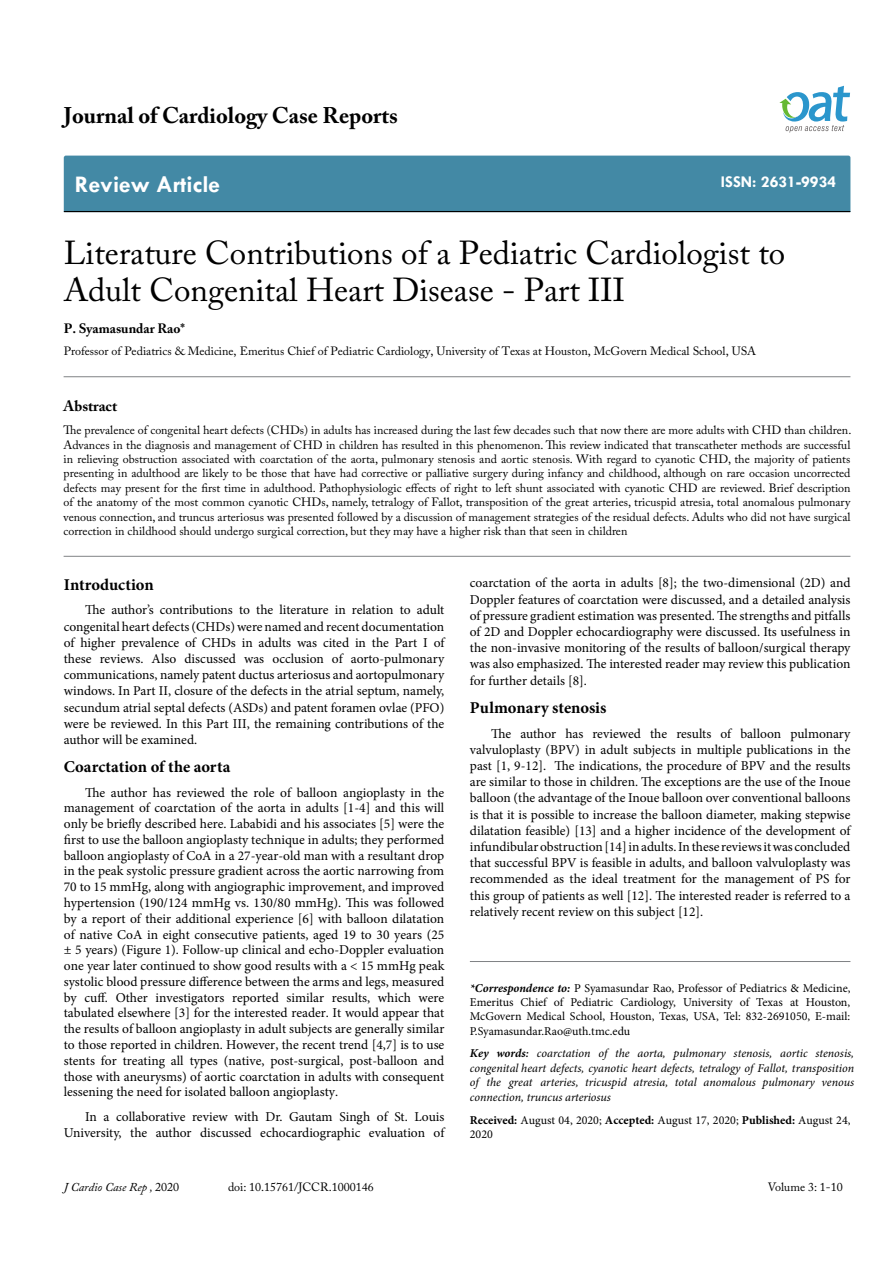
<style>
.page{position:relative;width:893px;height:1263px;background:#fff}
.page>*{position:absolute;margin:0;border:0;box-sizing:border-box;transform-origin:0 0}
.t1{font:33px/37.5px "Adobe Caslon Pro";color:#000}
.t2{font:700 24px "Tw Cen";color:#fff}
.t3{font:700 22.5px "Adobe Caslon Pro";color:#000}
.t4{font:700 16.5px "Minion Pro";color:#000}
.t5{font:700 16.5px "Tw Cen";color:#fff}
.t6{font:700 15px "Adobe Caslon Pro";color:#000}
.t7{font:13.5px/16.2px "Minion Pro";color:#000;text-align:justify}
.t8{font:700 13.5px "Adobe Caslon Pro";color:#000}
.t9{font:12px/14.4px "Adobe Caslon Pro";color:#000;text-align:justify}
.t10{font:12px/14.4px "Minion Pro";color:#000;text-align:justify}
.t11{font:italic 12px/14.4px "Minion Pro";color:#000;text-align:justify}
.t12{font:italic 12px "Adobe Caslon Pro";color:#000}
.s1{font-weight:700;font-style:italic}
.s2{font-weight:700}
.s3{font-weight:600}
.s4{font-style:normal}
</style>
<div class="page">
<div style="left:64px;top:156px;width:786px;height:55px;background:#4389a5"></div>
<hr style="left:64px;top:211px;width:786px;height:1px;background:#000">
<svg style="left:779px;top:86px;width:71px;height:47px"></svg>
<hr style="left:64px;top:376px;width:786px;height:1px;background:#808285">
<hr style="left:64px;top:556px;width:786px;height:1px;background:#808285">
<hr style="left:470px;top:961px;width:380px;height:1px;background:#808285">
<h3 class="t3" style="left:64px;top:102px;width:335px">Journal of Cardiology Case Reports</h3>
<h2 class="t2" style="left:75px;top:170px;width:147px">Review Article</h2>
<p class="t5" style="left:721px;top:172px;width:117px">ISSN: 2631-9934</p>
<h1 class="t1" style="left:64px;top:234px;width:723px">Literature Contributions of a Pediatric Cardiologist to<br>Adult Congenital Heart Disease - Part III</h1>
<p class="t8" style="left:64px;top:321px;width:123px">P. Syamasundar Rao*</p>
<p class="t9" style="left:64px;top:344px;width:694px">Professor of Pediatrics &amp; Medicine, Emeritus Chief of Pediatric Cardiology, University of Texas at Houston, McGovern Medical School, USA</p>
<p class="t6" style="left:64px;top:397px;width:55px">Abstract</p>
<p class="t9" style="left:64px;top:423px;width:789px">The prevalence of congenital heart defects (CHDs) in adults has increased during the last few decades such that now there are more adults with CHD than children.<br>Advances in the diagnosis and management of CHD in children has resulted in this phenomenon. This review indicated that transcatheter methods are successful in relieving obstruction associated with coarctation of the aorta, pulmonary stenosis and aortic stenosis. With regard to cyanotic CHD, the majority of patients presenting in adulthood are likely to be those that have had corrective or palliative surgery during infancy and childhood, although on rare occasion uncorrected defects may present for the first time in adulthood. Pathophysiologic effects of right to left shunt associated with cyanotic CHD are reviewed. Brief description of the anatomy of the most common cyanotic CHDs, namely, tetralogy of Fallot, transposition of the great arteries, tricuspid atresia, total anomalous pulmonary venous connection, and truncus arteriosus was presented followed by a discussion of management strategies of the residual defects. Adults who did not have surgical correction in childhood should undergo surgical correction, but they may have a higher risk than that seen in children</p>
<p class="t4" style="left:64px;top:573px;width:91px">Introduction</p>
<p class="t7" style="left:64px;top:602px;width:382px;text-indent:21px">The author’s contributions to the literature in relation to adult congenital heart defects (CHDs) were named and recent documentation of higher prevalence of CHDs in adults was cited in the Part I of these reviews. Also discussed was occlusion of aorto-pulmonary communications, namely patent ductus arteriosus and aortopulmonary windows. In Part II, closure of the defects in the atrial septum, namely, secundum atrial septal defects (ASDs) and patent foramen ovlae (PFO) were be reviewed. In this Part III, the remaining contributions of the author will be examined.</p>
<p class="t4" style="left:64px;top:755px;width:168px">Coarctation of the aorta</p>
<p class="t7" style="left:64px;top:784px;width:382px;line-height:15.8px;text-indent:21px">The author has reviewed the role of balloon angioplasty in the management of coarctation of the aorta in adults [1-4] and this will only be briefly described here. Lababidi and his associates [5] were the first to use the balloon angioplasty technique in adults; they performed balloon angioplasty of CoA in a 27-year-old man with a resultant drop in the peak systolic pressure gradient across the aortic narrowing from 70 to 15 mmHg, along with angiographic improvement, and improved hypertension (190/124 mmHg vs. 130/80 mmHg). This was followed by a report of their additional experience [6] with balloon dilatation of native CoA in eight consecutive patients, aged 19 to 30 years (25 ± 5 years) (Figure 1). Follow-up clinical and echo-Doppler evaluation one year later continued to show good results with a &lt; 15 mmHg peak systolic blood pressure difference between the arms and legs, measured by cuff. Other investigators reported similar results, which were tabulated elsewhere [3] for the interested reader. It would appear that the results of balloon angioplasty in adult subjects are generally similar to those reported in children. However, the recent trend [4,7] is to use stents for treating all types (native, post-surgical, post-balloon and those with aneurysms) of aortic coarctation in adults with consequent lessening the need for isolated balloon angioplasty.</p>
<p class="t7" style="left:64px;top:1109px;width:382px;text-align:right">In a collaborative review with Dr. Gautam Singh of St. Louis<br>University, the author discussed echocardiographic evaluation of</p>
<p class="t7" style="left:470px;top:575px;width:382px">coarctation of the aorta in adults [8]; the two-dimensional (2D) and Doppler features of coarctation were discussed, and a detailed analysis of pressure gradient estimation was presented. The strengths and pitfalls of 2D and Doppler echocardiography were discussed. Its usefulness in the non-invasive monitoring of the results of balloon/surgical therapy was also emphasized. The interested reader may review this publication for further details [8].</p>
<p class="t4" style="left:470px;top:696px;width:138px">Pulmonary stenosis</p>
<p class="t7" style="left:470px;top:725px;width:382px;text-indent:21px">The author has reviewed the results of balloon pulmonary valvuloplasty (BPV) in adult subjects in multiple publications in the past [1, 9-12]. The indications, the procedure of BPV and the results are similar to those in children. The exceptions are the use of the Inoue balloon (the advantage of the Inoue balloon over conventional balloons is that it is possible to increase the balloon diameter, making stepwise dilatation feasible) [13] and a higher incidence of the development of infundibular obstruction [14] in adults. In these reviews it was concluded that successful BPV is feasible in adults, and balloon valvuloplasty was recommended as the ideal treatment for the management of PS for this group of patients as well [12]. The interested reader is referred to a relatively recent review on this subject [12].</p>
<p class="t10" style="left:470px;top:980px;width:382px"><span class="s1">*Correspondence to:</span> P Syamasundar Rao, Professor of Pediatrics &amp; Medicine, Emeritus Chief of Pediatric Cardiology, University of Texas at Houston, McGovern Medical School, Houston, Texas, USA, Tel: 832-2691050, E-mail:<br>P.Syamasundar.Rao@uth.tmc.edu</p>
<p class="t11" style="left:470px;top:1046px;width:386px"><span class="s2">Key words</span><span class="s3">:</span> coarctation of the aorta, pulmonary stenosis, aortic stenosis, congenital heart defects, cyanotic heart defects, tetralogy of Fallot, transposition of the great arteries, tricuspid atresia, total anomalous pulmonary venous connection, truncus arteriosus</p>
<p class="t10" style="left:470px;top:1112px;width:382px"><span class="s2">Received:</span> August 04, 2020; <span class="s2">Accepted:</span> August 17, 2020; <span class="s2">Published:</span> August 24,<br>2020</p>
<p class="t12" style="left:64px;top:1180px;width:117px">J Cardio Case Rep , <span class="s4">2020</span></p>
<p class="t9" style="left:228px;top:1180px;width:147px">doi: 10.15761/JCCR.1000146</p>
<p class="t9" style="left:768px;top:1180px;width:77px">Volume 3: 1-10</p>
</div>
